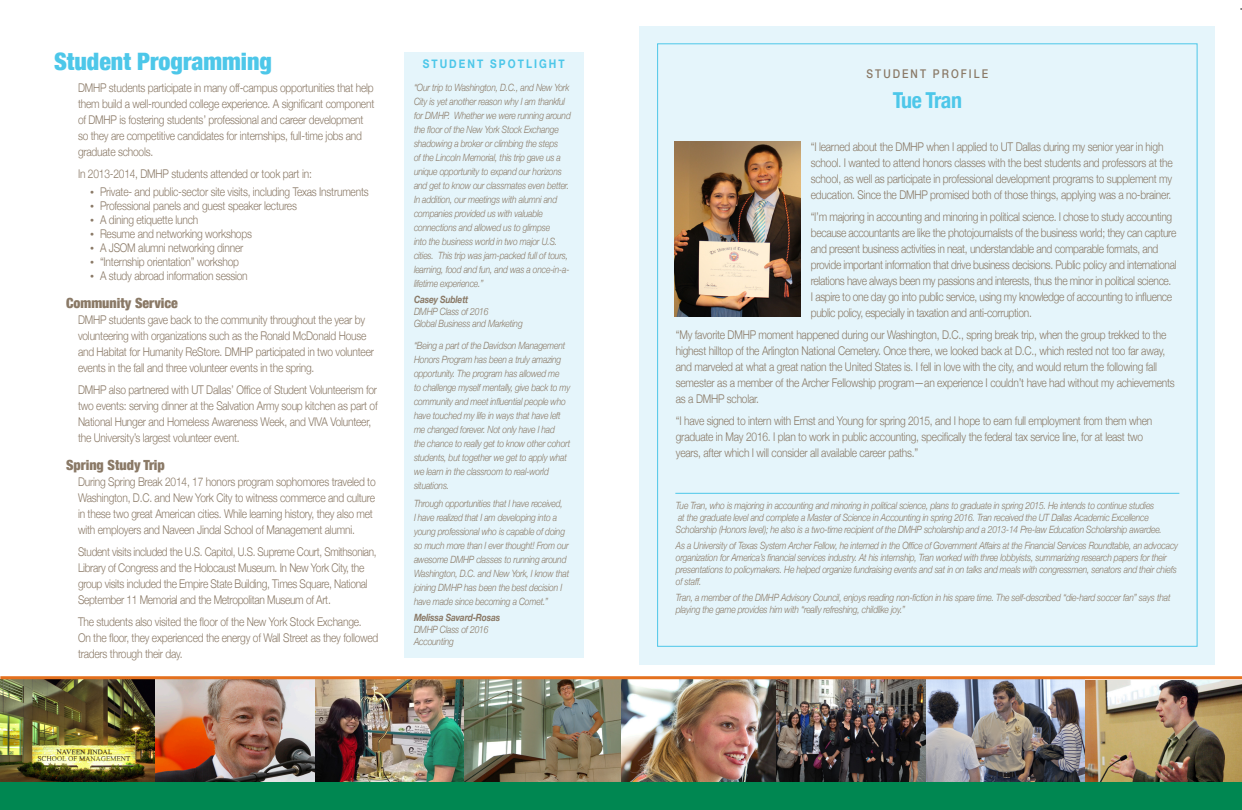
<style>
.page{position:relative;width:1242px;height:810px;background:#fff}
.page>*{position:absolute;margin:0;border:0;box-sizing:border-box;transform-origin:0 0}
.t1{font:900 condensed 24px "Helvetica Neue";color:#4dc7e9}
.t2{font:700 condensed 22px "Helvetica Neue";letter-spacing:-.02em;color:#4dc7e9}
.t3{font:900 condensed 14px "Helvetica Neue";color:#8a7966}
.t4{font:300 12px/16px "Helvetica Neue";letter-spacing:-.02em;color:#8a7966;scale:.85 1}
.t5{font:300 12px/16px "Helvetica Neue";letter-spacing:-.02em;color:#8a7966;scale:.83 1}
.t6{font:700 12px "Helvetica Neue";letter-spacing:.2em;color:#4dc7e9;scale:.85 1}
.t7{font:500 12px "Helvetica Neue";letter-spacing:.2em;color:#8a7966;scale:.85 1}
.t8{font:italic 300 10px/14px "Helvetica Neue";letter-spacing:-.02em;color:#8a7966;scale:.85 1}
.t9{font:italic 700 10px "Helvetica Neue";letter-spacing:-.02em;color:#8a7966;scale:.85 1}
.s1{font-size:8px}
</style>
<div class="page">
<img style="left:1084px;top:680px;width:158px;height:102px">
<div style="left:639px;top:26px;width:576px;height:639px;background:#e5f5fb"></div>
<img style="left:0;top:679px;width:155px;height:103px">
<img style="left:155px;top:679px;width:161px;height:103px">
<div style="left:404px;top:52px;width:180px;height:606px;background:#e5f5fb"></div>
<img style="left:463px;top:679px;width:311px;height:103px">
<img style="left:774px;top:679px;width:153px;height:103px">
<img style="left:927px;top:679px;width:157px;height:103px">
<img style="left:316px;top:679px;width:147px;height:103px">
<hr style="left:0;top:676px;width:1242px;height:3px;background:#e4701e">
<div style="left:0;top:782px;width:1242px;height:28px;background:#008751"></div>
<hr style="left:675px;top:493px;width:504px;height:1px;background:#4dc7e9">
<img style="left:674px;top:141px;width:126px;height:175px">
<p class="t1" style="left:54px;top:41px;width:219px">Student Programming</p>
<p class="t4" style="left:78px;top:79px;width:350px">DMHP students participate in many off-campus opportunities that help them build a well-rounded college experience. A significant component of DMHP is fostering students’ professional and career development so they are competitive candidates for internships, full-time jobs and graduate schools.</p>
<p class="t4" style="left:78px;top:165px;width:277px">In 2013-2014, DMHP students attended or took part in:</p>
<p class="t4" style="left:90px;top:183px;width:329px"><span class="s1">•</span> Private- and public-sector site visits, including Texas Instruments</p>
<p class="t4" style="left:90px;top:197px;width:245px"><span class="s1">•</span> Professional panels and guest speaker lectures</p>
<p class="t4" style="left:90px;top:211px;width:129px"><span class="s1">•</span> A dining etiquette lunch</p>
<p class="t4" style="left:90px;top:225px;width:192px"><span class="s1">•</span> Resume and networking workshops</p>
<p class="t4" style="left:90px;top:239px;width:182px"><span class="s1">•</span> A JSOM alumni networking dinner</p>
<p class="t4" style="left:90px;top:253px;width:177px"><span class="s1">•</span> “Internship orientation” workshop</p>
<p class="t4" style="left:90px;top:267px;width:187px"><span class="s1">•</span> A study abroad information session</p>
<p class="t3" style="left:66px;top:291px;width:113px">Community Service</p>
<p class="t4" style="left:78px;top:311px;width:350px">DMHP students gave back to the community throughout the year by volunteering with organizations such as the Ronald McDonald House and Habitat for Humanity ReStore. DMHP participated in two volunteer events in the fall and three volunteer events in the spring.</p>
<p class="t4" style="left:78px;top:381px;width:354px">DMHP also partnered with UT Dallas’ Office of Student Volunteerism for two events: serving dinner at the Salvation Army soup kitchen as part of National Hunger and Homeless Awareness Week, and VIVA Volunteer, the University’s largest volunteer event.</p>
<p class="t3" style="left:66px;top:453px;width:100px">Spring Study Trip</p>
<p class="t4" style="left:78px;top:473px;width:352px">During Spring Break 2014, 17 honors program sophomores traveled to Washington, D.C. and New York City to witness commerce and culture in these two great American cities. While learning history, they also met with employers and Naveen Jindal School of Management alumni.</p>
<p class="t5" style="left:78px;top:543px;width:361px">Student visits included the U.S. Capitol, U.S. Supreme Court, Smithsonian, Library of Congress and the Holocaust Museum. In New York City, the group visits included the Empire State Building, Times Square, National September 11 Memorial and the Metropolitan Museum of Art.</p>
<p class="t4" style="left:78px;top:613px;width:335px">The students also visited the floor of the New York Stock Exchange.</p>
<p class="t4" style="left:78px;top:629px;width:355px">On the floor, they experienced the energy of Wall Street as they followed traders through their day.</p>
<p class="t6" style="left:423px;top:53px;width:169px">STUDENT SPOTLIGHT</p>
<p class="t8" style="left:414px;top:80px;width:186px">“Our trip to Washington, D.C., and New York City is yet another reason why I am thankful for DMHP. Whether we were running around the floor of the New York Stock Exchange shadowing a broker or climbing the steps<br>of the Lincoln Memorial, this trip gave us a unique opportunity to expand our horizons and get to know our classmates even better.<br>In addition, our meetings with alumni and companies provided us with valuable connections and allowed us to glimpse<br>into the business world in two major U.S. cities. This trip was jam-packed full of tours, learning, food and fun, and was a once-in-a&shy;lifetime experience.”</p>
<p class="t9" style="left:414px;top:292px;width:66px">Casey Sublett</p>
<p class="t8" style="left:414px;top:304px;width:89px">DMHP Class of 2016</p>
<p class="t8" style="left:414px;top:316px;width:129px">Global Business and Marketing</p>
<p class="t8" style="left:414px;top:338px;width:186px">“Being a part of the Davidson Management Honors Program has been a truly amazing opportunity. The program has allowed me<br>to challenge myself mentally, give back to my community and meet influential people who have touched my life in ways that have left me changed forever. Not only have I had<br>the chance to really get to know other cohort students, but together we get to apply what we learn in the classroom to real-world situations.</p>
<p class="t8" style="left:414px;top:496px;width:184px">Through opportunities that I have received,<br>I have realized that I am developing into a young professional who is capable of doing so much more than I ever thought! From our awesome DMHP classes to running around Washington, D.C. and New York, I know that joining DMHP has been the best decision I have made since becoming a Comet.”</p>
<p class="t9" style="left:414px;top:610px;width:103px">Melissa Savard-Rosas</p>
<p class="t8" style="left:414px;top:622px;width:89px">DMHP Class of 2016</p>
<p class="t8" style="left:414px;top:634px;width:48px">Accounting</p>
<p class="t7" style="left:867px;top:64px;width:144px">STUDENT PROFILE</p>
<p class="t2" style="left:893px;top:82px;width:71px">Tue Tran</p>
<p class="t4" style="left:811px;top:138px;width:427px">“I learned about the DMHP when I applied to UT Dallas during my senior year in high school. I wanted to attend honors classes with the best students and professors at the school, as well as participate in professional development programs to supplement my education. Since the DMHP promised both of those things, applying was a no-brainer.</p>
<p class="t4" style="left:811px;top:208px;width:432px">“I’m majoring in accounting and minoring in political science. I chose to study accounting because accountants are like the photojournalists of the business world; they can capture and present business activities in neat, understandable and comparable formats, and provide important information that drive business decisions. Public policy and international relations have always been my passions and interests, thus the minor in political science.<br>I aspire to one day go into public service, using my knowledge of accounting to influence public policy, especially in taxation and anti-corruption.</p>
<p class="t4" style="left:676px;top:326px;width:589px">“My favorite DMHP moment happened during our Washington, D.C., spring break trip, when the group trekked to the highest hilltop of the Arlington National Cemetery. Once there, we looked back at D.C., which rested not too far away, and marveled at what a great nation the United States is. I fell in love with the city, and would return the following fall semester as a member of the Archer Fellowship program—an experience I couldn’t have had without my achievements as a DMHP scholar.</p>
<p class="t4" style="left:676px;top:412px;width:562px">“I have signed to intern with Ernst and Young for spring 2015, and I hope to earn full employment from them when graduate in May 2016. I plan to work in public accounting, specifically the federal tax service line, for at least two years, after which I will consider all available career paths.”</p>
<p class="t8" style="left:676px;top:498px;width:564px">Tue Tran, who is majoring in accounting and minoring in political science, plans to graduate in spring 2015. He intends to continue studies</p>
<p class="t8" style="left:676px;top:511px;width:573px;line-height:12px">at the graduate level and complete a Master of Science in Accounting in spring 2016. Tran received the UT Dallas Academic Excellence<br>Scholarship (Honors level); he also is a two-time recipient of the DMHP scholarship and a 2013-14 Pre-law Education Scholarship awardee.</p>
<p class="t8" style="left:676px;top:539px;width:593px;line-height:12px">As a University of Texas System Archer Fellow, he interned in the Office of Government Affairs at the Financial Services Roundtable, an advocacy organization for America’s financial services industry. At his internship, Tran worked with three lobbyists, summarizing research papers for their presentations to policymakers. He helped organize fundraising events and sat in on talks and meals with congressmen, senators and their chiefs of staff.</p>
<p class="t8" style="left:676px;top:591px;width:583px;line-height:12px">Tran, a member of the DMHP Advisory Council, enjoys reading non-fiction in his spare time. The self-described “die-hard soccer fan” says that playing the game provides him with “really refreshing, childlike joy.”</p>
</div>
